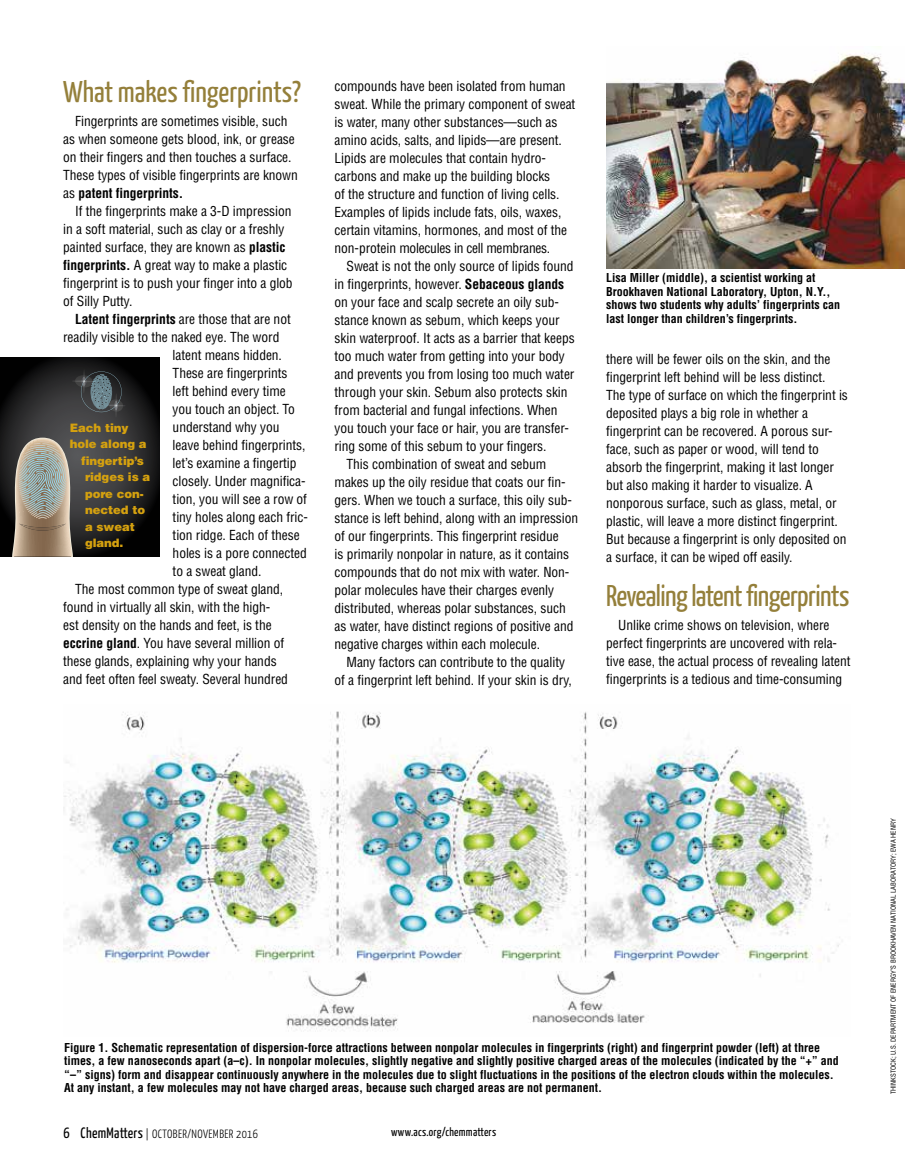
<style>
.page{position:relative;width:905px;height:1175px;background:#fff}
.page>*{position:absolute;margin:0;border:0;box-sizing:border-box;transform-origin:0 0}
.t1{font:30px "Yanone Kaffeesatz";letter-spacing:-.02em;color:#947f3a}
.t2{font:30px "Yanone Kaffeesatz";color:#947f3a}
.t3{font:condensed 13.5px/18px "Helvetica LT Std";letter-spacing:-.005em;color:#000}
.t4{font:700 condensed 13.5px "Helvetica LT Std";letter-spacing:-.005em;color:#000}
.t5{font:700 condensed 12px/13.5px "Helvetica LT Std";color:#000}
.t6{font:300 12px "Yanone Kaffeesatz";letter-spacing:.035em;color:#000}
.t7{font:12px "Yanone Kaffeesatz";letter-spacing:.025em;color:#000}
.t8{font:900 11.7px "Helvetica LT Std";letter-spacing:-.005em;color:#d5a10f}
.t9{font:condensed 6.75px "Helvetica LT Std";color:#000}
.s1{font-weight:700}
.s2{font-weight:400}
.s3{font-weight:400;font-size:15px}
</style>
<div class="page">
<img style="left:606px;top:46px;width:298px;height:222px">
<img style="left:63px;top:711px;width:777px;height:320px">
<svg style="left:0;top:358px;width:159px;height:198px;background:#252526"></svg>
<svg style="left:12px;top:437px;width:61px;height:119px;background:#999284"></svg>
<svg style="left:72px;top:369px;width:53px;height:48px;background:#43494c"></svg>
<h1 class="t2" style="left:63px;top:74px;width:239px">What makes fingerprints?</h1>
<p class="t3" style="left:63px;top:112px;width:236px;text-indent:12px">Fingerprints are sometimes visible, such as when someone gets blood, ink, or grease on their fingers and then touches a surface.<br>These types of visible fingerprints are known as <span class="s1">patent fingerprints.</span></p>
<p class="t3" style="left:63px;top:202px;width:231px;text-indent:12px">If the fingerprints make a 3-D impression in a soft material, such as clay or a freshly painted surface, they are known as <span class="s1">plastic fingerprints.</span> A great way to make a plastic fingerprint is to push your finger into a glob of Silly Putty.</p>
<p class="t4" style="left:75px;top:311px;width:217px">Latent fingerprints <span class="s2">are those that are not</span></p>
<p class="t3" style="left:63px;top:328px;width:218px">readily visible to the naked eye. The word</p>
<p class="t3" style="left:173px;top:346px;width:111px">latent means hidden.</p>
<p class="t3" style="left:173px;top:364px;width:116px">These are fingerprints</p>
<p class="t3" style="left:173px;top:382px;width:115px">left behind every time</p>
<p class="t3" style="left:173px;top:400px;width:124px">you touch an object. To</p>
<p class="t3" style="left:173px;top:418px;width:108px">understand why you</p>
<p class="t3" style="left:173px;top:436px;width:134px">leave behind fingerprints,</p>
<p class="t3" style="left:173px;top:454px;width:125px">let’s examine a fingertip</p>
<p class="t3" style="left:173px;top:472px;width:134px">closely. Under magnifica-</p>
<p class="t3" style="left:173px;top:490px;width:136px">tion, you will see a row of</p>
<p class="t3" style="left:173px;top:508px;width:137px">tiny holes along each fric-</p>
<p class="t3" style="left:173px;top:526px;width:128px">tion ridge. Each of these</p>
<p class="t3" style="left:173px;top:544px;width:136px">holes is a pore connected</p>
<p class="t3" style="left:173px;top:562px;width:90px">to a sweat gland.</p>
<p class="t3" style="left:75px;top:580px;width:209px">The most common type of sweat gland,</p>
<p class="t3" style="left:63px;top:598px;width:209px">found in virtually all skin, with the high-</p>
<p class="t3" style="left:63px;top:616px;width:210px">est density on the hands and feet, is the</p>
<p class="t3" style="left:63px;top:634px;width:223px"><span class="s1">eccrine gland</span>. You have several million of</p>
<p class="t3" style="left:63px;top:652px;width:215px">these glands, explaining why your hands</p>
<p class="t3" style="left:63px;top:670px;width:226px">and feet often feel sweaty. Several hundred</p>
<p class="t8" style="left:70px;top:420px;width:60px">Each tiny</p>
<p class="t8" style="left:70px;top:436px;width:78px">hole along a</p>
<p class="t8" style="left:81px;top:453px;width:64px">fingertip’s</p>
<p class="t8" style="left:85px;top:469px;width:67px">ridges is a</p>
<p class="t8" style="left:85px;top:486px;width:60px">pore con-</p>
<p class="t8" style="left:85px;top:502px;width:62px">nected to</p>
<p class="t8" style="left:85px;top:519px;width:52px">a sweat</p>
<p class="t8" style="left:85px;top:535px;width:40px">gland.</p>
<p class="t3" style="left:334px;top:77px;width:242px">compounds have been isolated from human sweat. While the primary component of sweat is water, many other substances—such as amino acids, salts, and lipids—are present.<br>Lipids are molecules that contain hydro&shy;carbons and make up the building blocks<br>of the structure and function of living cells.<br>Examples of lipids include fats, oils, waxes, certain vitamins, hormones, and most of the non-protein molecules in cell membranes.</p>
<p class="t3" style="left:346px;top:257px;width:229px">Sweat is not the only source of lipids found</p>
<p class="t3" style="left:334px;top:275px;width:231px">in fingerprints, however. <span class="s1">Sebaceous glands</span></p>
<p class="t3" style="left:334px;top:293px;width:226px">on your face and scalp secrete an oily sub-</p>
<p class="t3" style="left:334px;top:311px;width:226px">stance known as sebum, which keeps your</p>
<p class="t3" style="left:334px;top:329px;width:242px">skin waterproof. It acts as a barrier that keeps</p>
<p class="t3" style="left:334px;top:347px;width:232px">too much water from getting into your body</p>
<p class="t3" style="left:334px;top:365px;width:241px">and prevents you from losing too much water</p>
<p class="t3" style="left:334px;top:383px;width:234px">through your skin. Sebum also protects skin</p>
<p class="t3" style="left:334px;top:401px;width:224px">from bacterial and fungal infections. When</p>
<p class="t3" style="left:334px;top:419px;width:236px">you touch your face or hair, you are transfer-</p>
<p class="t3" style="left:334px;top:437px;width:213px">ring some of this sebum to your fingers.</p>
<p class="t3" style="left:346px;top:455px;width:201px">This combination of sweat and sebum</p>
<p class="t3" style="left:334px;top:473px;width:232px">makes up the oily residue that coats our fin-</p>
<p class="t3" style="left:334px;top:491px;width:239px">gers. When we touch a surface, this oily sub-</p>
<p class="t3" style="left:334px;top:509px;width:245px">stance is left behind, along with an impression</p>
<p class="t3" style="left:334px;top:527px;width:226px">of our fingerprints. This fingerprint residue</p>
<p class="t3" style="left:334px;top:545px;width:236px">is primarily nonpolar in nature, as it contains</p>
<p class="t3" style="left:334px;top:563px;width:236px">compounds that do not mix with water. Non-</p>
<p class="t3" style="left:334px;top:581px;width:221px">polar molecules have their charges evenly</p>
<p class="t3" style="left:334px;top:599px;width:233px">distributed, whereas polar substances, such</p>
<p class="t3" style="left:334px;top:617px;width:240px">as water, have distinct regions of positive and</p>
<p class="t3" style="left:334px;top:635px;width:207px">negative charges within each molecule.</p>
<p class="t3" style="left:346px;top:653px;width:220px">Many factors can contribute to the quality</p>
<p class="t3" style="left:334px;top:671px;width:239px">of a fingerprint left behind. If your skin is dry,</p>
<p class="t5" style="left:606px;top:271px;width:235px">Lisa Miller (middle), a scientist working at Brookhaven National Laboratory, Upton, N.Y., shows two students why adults’ fingerprints can last longer than children’s fingerprints.</p>
<p class="t3" style="left:606px;top:350px;width:243px">there will be fewer oils on the skin, and the fingerprint left behind will be less distinct.<br>The type of surface on which the fingerprint is deposited plays a big role in whether a fingerprint can be recovered. A porous sur&shy;face, such as paper or wood, will tend to absorb the fingerprint, making it last longer but also making it harder to visualize. A nonporous surface, such as glass, metal, or plastic, will leave a more distinct fingerprint.<br>But because a fingerprint is only deposited on a surface, it can be wiped off easily.</p>
<h1 class="t1" style="left:606px;top:577px;width:245px">Revealing latent fingerprints</h1>
<p class="t3" style="left:606px;top:616px;width:246px;text-indent:12px">Unlike crime shows on television, where perfect fingerprints are uncovered with rela&shy;tive ease, the actual process of revealing latent fingerprints is a tedious and time-consuming</p>
<p class="t5" style="left:64px;top:1040px;width:776px">Figure 1. Schematic representation of dispersion-force attractions between nonpolar molecules in fingerprints (right) and fingerprint powder (left) at three times, a few nanoseconds apart (a–c). In nonpolar molecules, slightly negative and slightly positive charged areas of the molecules (indicated by the “+” and “–” signs) form and disappear continuously anywhere in the molecules due to slight fluctuations in the positions of the electron clouds within the molecules.<br>At any instant, a few molecules may not have charged areas, because such charged areas are not permanent.</p>
<p class="t6" style="left:63px;top:1126px;width:196px"><span class="s3">6 ChemMatters</span> | OCTOBER/NOVEMBER 2016</p>
<p class="t7" style="left:391px;top:1124px;width:107px">www.acs.org/chemmatters</p>
<p class="t9" style="left:889px;top:1094px;width:277px;rotate:-90deg">THINKSTOCK; U.S. DEPARTMENT OF ENERGY’S BROOKHAVEN NATIONAL LABORATORY; EWA HENRY</p>
</div>
